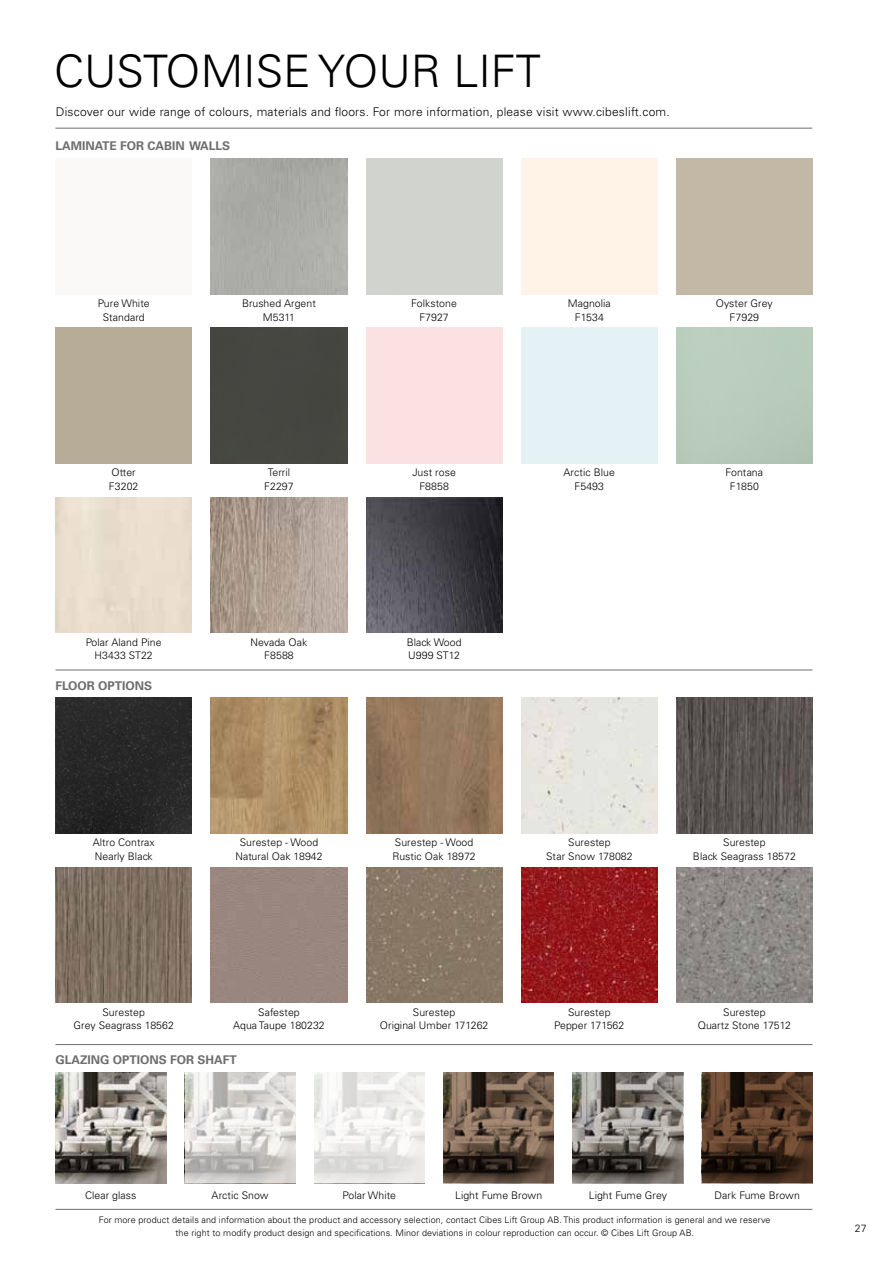
<style>
.page{position:relative;width:893px;height:1263px;background:#fff}
.page>*{position:absolute;margin:0;border:0;box-sizing:border-box;transform-origin:0 0}
.t1{font:300 45px "Univers Com 45";color:#000}
.t2{font:300 12px "Univers LT Std";letter-spacing:.02em;color:#000}
.t3{font:700 12px "Univers LT Std";color:#6e6e6e}
.t4{font:300 10.5px/13.5px "Univers LT Std";letter-spacing:.005em;color:#000;text-align:center}
.t5{font:300 9px/13.5px "Univers LT Std";letter-spacing:.01em;color:#000;text-align:center}
</style>
<div class="page">
<img style="left:56px;top:867px;width:136px;height:136px">
<div style="left:211px;top:327px;width:136px;height:136px;background:#454641"></div>
<img style="left:211px;top:497px;width:136px;height:136px">
<img style="left:366px;top:867px;width:136px;height:136px">
<img style="left:366px;top:497px;width:136px;height:136px">
<img style="left:521px;top:867px;width:136px;height:136px">
<img style="left:676px;top:867px;width:136px;height:136px">
<img style="left:366px;top:697px;width:136px;height:136px">
<div style="left:521px;top:697px;width:136px;height:136px;background:#e5e6e1"></div>
<img style="left:56px;top:697px;width:136px;height:136px">
<img style="left:676px;top:697px;width:136px;height:136px">
<img style="left:211px;top:697px;width:136px;height:136px">
<div style="left:211px;top:158px;width:136px;height:136px;background:#abaca7"></div>
<hr style="left:55px;top:1044px;width:757px;height:1px;background:#6e6e6e">
<hr style="left:55px;top:1209px;width:757px;height:1px;background:#6e6e6e">
<hr style="left:55px;top:670px;width:757px;height:1px;background:#6e6e6e">
<hr style="left:55px;top:128px;width:757px;height:1px;background:#6e6e6e">
<svg style="left:443px;top:1072px;width:111px;height:111px;background:#635142"></svg>
<svg style="left:573px;top:1072px;width:110px;height:111px;background:#76726d"></svg>
<svg style="left:702px;top:1072px;width:110px;height:111px;background:#4a3121"></svg>
<img style="left:55px;top:1072px;width:111px;height:111px">
<svg style="left:185px;top:1072px;width:110px;height:111px"></svg>
<svg style="left:314px;top:1072px;width:111px;height:111px"></svg>
<h1 class="t1" style="left:54px;top:43px;width:488px">CUSTOMISE YOUR LIFT</h1>
<p class="t2" style="left:56px;top:105px;width:616px">Discover our wide range of colours, materials and floors. For more information, please visit www.cibeslift.com.</p>
<p class="t3" style="left:55px;top:139px;width:176px">LAMINATE FOR CABIN WALLS</p>
<p class="t4" style="left:98px;top:297px;width:54px">Pure White<br>Standard</p>
<p class="t4" style="left:716px;top:297px;width:58px">Oyster Grey<br>F7929</p>
<p class="t4" style="left:242px;top:297px;width:75px">Brushed Argent<br>M5311</p>
<p class="t4" style="left:411px;top:297px;width:47px">Folkstone<br>F7927</p>
<p class="t4" style="left:568px;top:297px;width:45px">Magnolia<br>F1534</p>
<p class="t4" style="left:109px;top:465px;width:31px;text-align:left">Otter<br>F3202</p>
<p class="t4" style="left:264px;top:465px;width:31px">Terril<br>F2297</p>
<p class="t4" style="left:412px;top:465px;width:45px">Just rose<br>F8858</p>
<p class="t4" style="left:564px;top:465px;width:53px">Arctic Blue<br>F5493</p>
<p class="t4" style="left:726px;top:465px;width:39px">Fontana<br>F1850</p>
<p class="t4" style="left:86px;top:635px;width:77px">Polar Aland Pine<br>H3433 ST22</p>
<p class="t4" style="left:251px;top:635px;width:58px">Nevada Oak<br>F8588</p>
<p class="t4" style="left:407px;top:635px;width:56px;text-align:left">Black Wood<br>U999 ST12</p>
<p class="t3" style="left:55px;top:679px;width:98px">FLOOR OPTIONS</p>
<p class="t4" style="left:93px;top:835px;width:64px;text-align:left">Altro Contrax<br>Nearly Black</p>
<p class="t4" style="left:693px;top:835px;width:105px">Surestep<br>Black Seagrass 18572</p>
<p class="t4" style="left:235px;top:835px;width:89px">Surestep - Wood<br>Natural Oak 18942</p>
<p class="t4" style="left:393px;top:835px;width:85px;text-align:left">Surestep - Wood<br>Rustic Oak 18972</p>
<p class="t4" style="left:546px;top:835px;width:88px">Surestep<br>Star Snow 178082</p>
<p class="t4" style="left:74px;top:1005px;width:102px">Surestep<br>Grey Seagrass 18562</p>
<p class="t4" style="left:233px;top:1005px;width:93px">Safestep<br>Aqua Taupe 180232</p>
<p class="t4" style="left:380px;top:1005px;width:110px">Surestep<br>Original Umber 171262</p>
<p class="t4" style="left:554px;top:1005px;width:72px">Surestep<br>Pepper 171562</p>
<p class="t4" style="left:698px;top:1005px;width:95px">Surestep<br>Quartz Stone 17512</p>
<p class="t3" style="left:55px;top:1053px;width:183px">GLAZING OPTIONS FOR SHAFT</p>
<p class="t4" style="left:85px;top:1189px;width:53px">Clear glass</p>
<p class="t4" style="left:212px;top:1189px;width:59px">Arctic Snow</p>
<p class="t4" style="left:343px;top:1189px;width:55px">Polar White</p>
<p class="t4" style="left:455px;top:1189px;width:89px">Light Fume Brown</p>
<p class="t4" style="left:589px;top:1189px;width:80px">Light Fume Grey</p>
<p class="t4" style="left:714px;top:1189px;width:87px">Dark Fume Brown</p>
<p class="t5" style="left:99px;top:1213px;width:673px">For more product details and information about the product and accessory selection, contact Cibes Lift Group AB. This product information is general and we reserve the right to modify product design and specifications. Minor deviations in colour reproduction can occur. © Cibes Lift Group AB.</p>
<p class="t4" style="left:855px;top:1222px;width:13px">27</p>
</div>
